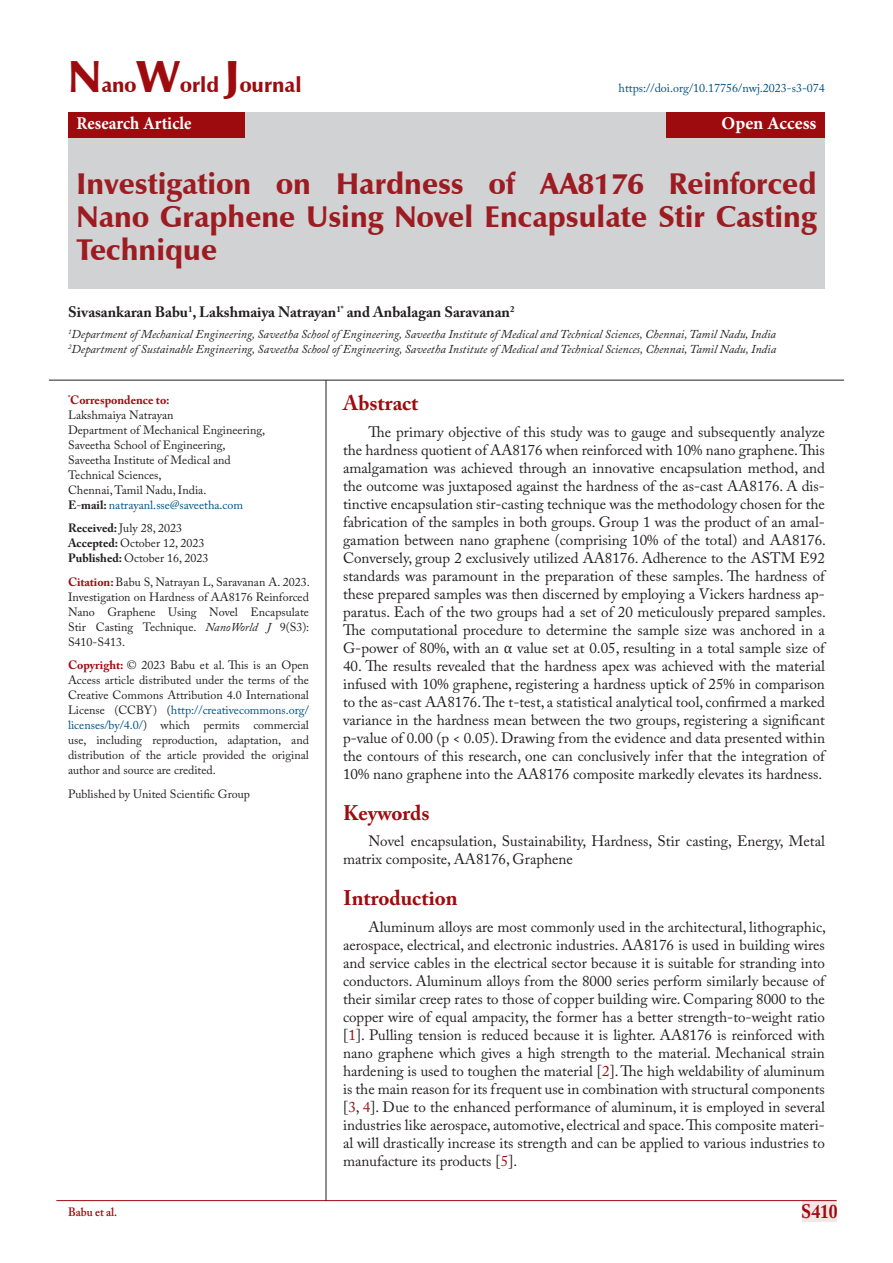
<style>
.page{position:relative;width:893px;height:1263px;background:#fff}
.page>*{position:absolute;margin:0;border:0;box-sizing:border-box;transform-origin:0 0}
.t1{font:900 30px/33px "Zapf Humanist 601 BT";color:#9d1c21;text-align:justify}
.s8{font:700 21px "Adobe Caslon Pro";color:#9e0b0f}
.t2{font:900 21px "Zapf Humanist 601 BT";color:#9e0b0f}
.t3{font:700 19.5px "Adobe Caslon Pro";color:#9e0b0f;scale:.9 1}
.t4{font:700 18px "Minion Pro";color:#fff;scale:.93 1}
.t5{font:700 18px "Minion Pro";color:#fff}
.t6{font:15px/18px "Adobe Caslon Pro";color:#231f20;text-align:justify}
.t7{font:700 15px "Adobe Caslon Pro";color:#231f20}
.t8{font:12px/15px "Adobe Caslon Pro";color:#231f20;text-align:justify}
.t9{font:italic 12px "Adobe Caslon Pro";color:#231f20}
.t10{font:12px "Adobe Caslon Pro";color:#005082}
.t11{font:700 12px "Adobe Caslon Pro";color:#9e0b0f}
.t12{font:600 12px "Adobe Caslon Pro";color:#9e0b0f;scale:.95 1}
.s1{font-size:45px}
.s2{font-weight:700;color:#231f20}
.s3{color:#231f20}
.s4{font-weight:700}
.s5{font-weight:700;color:#9e0b0f}
.s6{font-style:italic}
.s7{color:#005082}
.s8{font-family:"Cambria"}
.s9{color:#9e0b0f}
</style>
<div class="page">
<div style="left:802px;top:1200px;width:35px;height:21px;background:#f5e7e7"></div>
<hr style="left:56px;top:1200px;width:781px;height:1px;background:#9e0b0f">
<div style="left:68px;top:112px;width:757px;height:177px;background:#d1d2d4"></div>
<div style="left:68px;top:112px;width:177px;height:26px;background:#9e0b0f"></div>
<div style="left:666px;top:112px;width:159px;height:26px;background:#9e0b0f"></div>
<hr style="left:326px;top:380px;width:1px;height:821px;background:#231f20">
<hr style="left:49px;top:380px;width:795px;height:1px;background:#231f20">
<p class="t2" style="left:68px;top:72px;width:235px"><span class="s1">N</span>ano<span class="s1">W</span>orld <span class="s1">J</span>ournal</p>
<p class="t4" style="left:77px;top:111px;width:125px">Research Article</p>
<p class="t5" style="left:721px;top:111px;width:96px">Open Access</p>
<p class="t10" style="left:619px;top:81px;width:208px">https://doi.org/10.17756/nwj.2023-s3-074</p>
<p class="t1" style="left:77px;top:167px;width:741px">Investigation on Hardness of AA8176 Reinforced Nano Graphene Using Novel Encapsulate Stir Casting Technique</p>
<p class="t7" style="left:68px;top:303px;width:448px">Sivasankaran Babu<sup>1</sup>, Lakshmaiya Natrayan<sup>1*</sup> and Anbalagan Saravanan<sup>2</sup></p>
<p class="t9" style="left:68px;top:327px;width:709px"><sup>1</sup>Department of Mechanical Engineering, Saveetha School of Engineering, Saveetha Institute of Medical and Technical Sciences, Chennai, Tamil Nadu, India</p>
<p class="t9" style="left:68px;top:342px;width:710px"><sup>2</sup>Department of Sustainable Engineering, Saveetha School of Engineering, Saveetha Institute of Medical and Technical Sciences, Chennai, Tamil Nadu, India</p>
<p class="t11" style="left:68px;top:393px;width:103px"><sup>*</sup>Correspondence to:</p>
<p class="t8" style="left:68px;top:407px;width:107px">Lakshmaiya Natrayan</p>
<p class="t8" style="left:68px;top:422px;width:199px">Department of Mechanical Engineering,</p>
<p class="t8" style="left:68px;top:437px;width:159px">Saveetha School of Engineering,</p>
<p class="t8" style="left:68px;top:452px;width:164px">Saveetha Institute of Medical and</p>
<p class="t8" style="left:68px;top:467px;width:95px">Technical Sciences,</p>
<p class="t8" style="left:68px;top:482px;width:140px">Chennai, Tamil Nadu, India.</p>
<p class="t10" style="left:68px;top:498px;width:177px"><span class="s2">E</span><span class="s3">-</span><span class="s2">mail:</span> natrayanl.sse@saveetha.com</p>
<p class="t8" style="left:68px;top:521px;width:142px;text-align:left"><span class="s4">Received:</span> July 28, 2023<br><span class="s4">Accepted:</span> October 12, 2023<br><span class="s4">Published:</span> October 16, 2023</p>
<p class="t8" style="left:68px;top:574px;width:243px"><span class="s5">Citation:</span> Babu S, Natrayan L, Saravanan A. 2023.<br>Investigation on Hardness of AA8176 Reinforced Nano Graphene Using Novel Encapsulate Stir Casting Technique. <span class="s6">NanoWorld J</span> 9(S3):<br>S410-S413.</p>
<p class="t8" style="left:68px;top:658px;width:242px"><span class="s5">Copyright:</span> © 2023 Babu et al. This is an Open Access article distributed under the terms of the Creative Commons Attribution 4.0 International License (CCBY) (<span class="s7">http://creativecommons.org/ licenses/by/4.0/</span>) which permits commercial use, including reproduction, adaptation, and distribution of the article provided the original author and source are credited.</p>
<p class="t8" style="left:68px;top:786px;width:183px">Published by United Scientific Group</p>
<p class="s8" style="left:343px;top:391px;width:77px">Abstract</p>
<p class="t6" style="left:343px;top:423px;width:484px;text-indent:26px">The primary objective of this study was to gauge and subsequently analyze the hardness quotient of AA8176 when reinforced with 10% nano graphene. This amalgamation was achieved through an innovative encapsulation method, and the outcome was juxtaposed against the hardness of the as-cast AA8176. A dis&shy;tinctive encapsulation stir-casting technique was the methodology chosen for the fabrication of the samples in both groups. Group 1 was the product of an amal&shy;gamation between nano graphene (comprising 10% of the total) and AA8176.<br>Conversely, group 2 exclusively utilized AA8176. Adherence to the ASTM E92 standards was paramount in the preparation of these samples. The hardness of these prepared samples was then discerned by employing a Vickers hardness ap&shy;paratus. Each of the two groups had a set of 20 meticulously prepared samples.<br>The computational procedure to determine the sample size was anchored in a G-power of 80%, with an <span class="s8">α</span> value set at 0.05, resulting in a total sample size of</p>
<p class="t6" style="left:343px;top:657px;width:483px">40. The results revealed that the hardness apex was achieved with the material infused with 10% graphene, registering a hardness uptick of 25% in comparison to the as-cast AA8176. The t-test, a statistical analytical tool, confirmed a marked variance in the hardness mean between the two groups, registering a significant p-value of 0.00 (p &lt; 0.05). Drawing from the evidence and data presented within the contours of this research, one can conclusively infer that the integration of 10% nano graphene into the AA8176 composite markedly elevates its hardness.</p>
<p class="s8" style="left:343px;top:800px;width:88px">Keywords</p>
<p class="t6" style="left:343px;top:832px;width:483px;text-indent:26px">Novel encapsulation, Sustainability, Hardness, Stir casting, Energy, Metal matrix composite, AA8176, Graphene</p>
<p class="s8" style="left:343px;top:886px;width:116px">Introduction</p>
<p class="t6" style="left:343px;top:918px;width:484px;text-indent:26px">Aluminum alloys are most commonly used in the architectural, lithographic, aerospace, electrical, and electronic industries. AA8176 is used in building wires and service cables in the electrical sector because it is suitable for stranding into conductors. Aluminum alloys from the 8000 series perform similarly because of their similar creep rates to those of copper building wire. Comparing 8000 to the copper wire of equal ampacity, the former has a better strength-to-weight ratio [<span class="s9">1</span>]. Pulling tension is reduced because it is lighter. AA8176 is reinforced with nano graphene which gives a high strength to the material. Mechanical strain hardening is used to toughen the material [<span class="s9">2</span>]. The high weldability of aluminum is the main reason for its frequent use in combination with structural components [<span class="s9">3</span>, <span class="s9">4</span>]. Due to the enhanced performance of aluminum, it is employed in several industries like aerospace, automotive, electrical and space. This composite materi&shy;al will drastically increase its strength and can be applied to various industries to manufacture its products [<span class="s9">5</span>].</p>
<p class="t12" style="left:68px;top:1204px;width:53px">Babu et al.</p>
<h3 class="t3" style="left:801px;top:1200px;width:42px">S410</h3>
</div>
